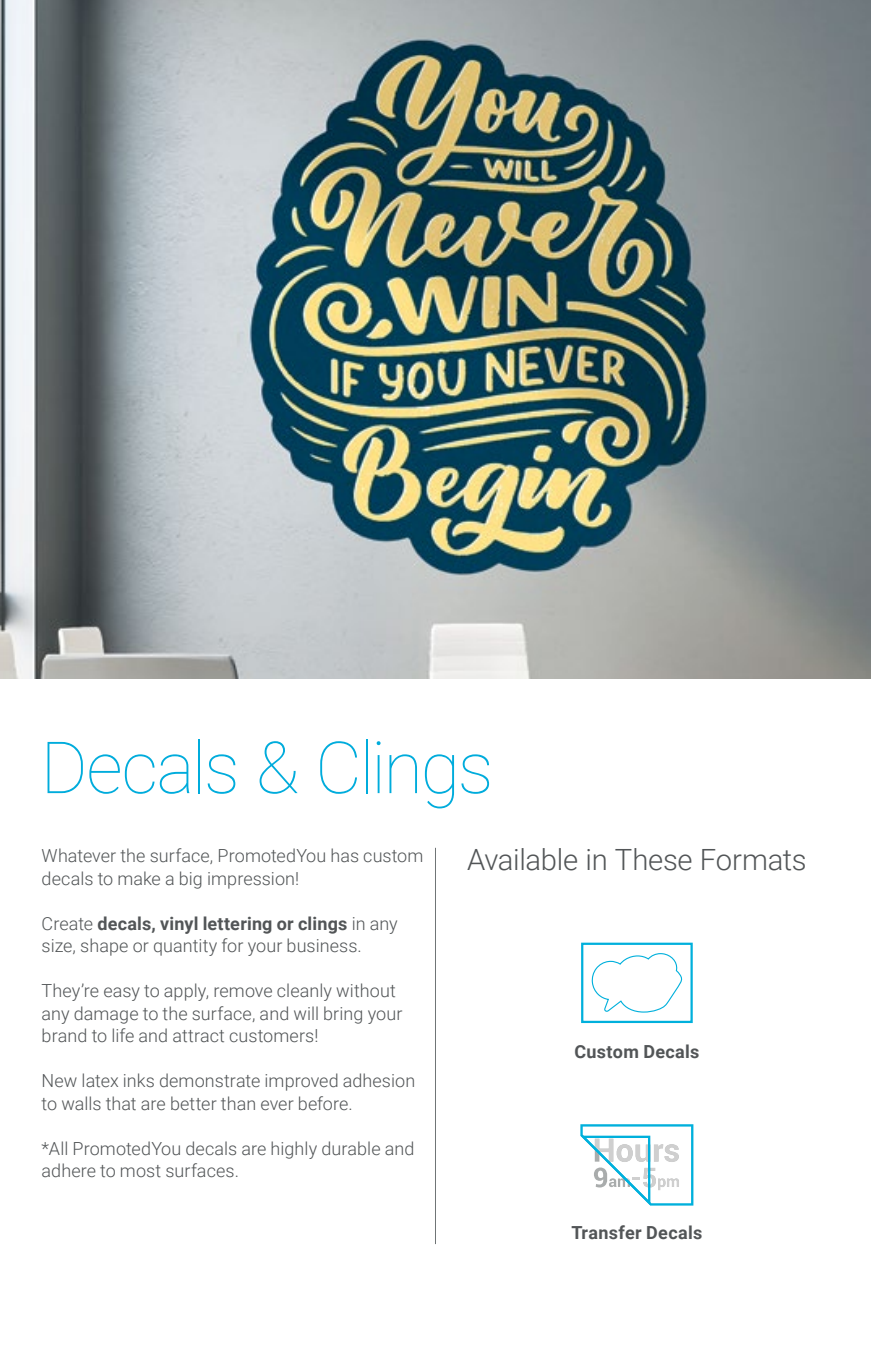
<style>
.page{position:relative;width:871px;height:1357px;background:#fff}
.page>*{position:absolute;margin:0;border:0;box-sizing:border-box;transform-origin:0 0}
.t1{font:100 72px "Roboto";letter-spacing:-.035em;color:#00acdc}
.t2{font:300 29.25px "Roboto";letter-spacing:-.01em;color:#525557}
.t3{font:300 18px/22.5px "Roboto";letter-spacing:.005em;color:#525557}
.t4{font:700 18px "Roboto";letter-spacing:.02em;color:#525557}
.s1{font-weight:700}
</style>
<div class="page">
<img style="left:0;top:0;width:871px;height:678px">
<svg style="left:580px;top:1124px;width:113px;height:81px"></svg>
<div style="left:581px;top:942px;width:112px;height:81px;background:#fff;border:2px solid #00b0dc"></div>
<svg style="left:591px;top:953px;width:92px;height:60px"></svg>
<hr style="left:435px;top:848px;width:1px;height:396px;background:#707576">
<h1 class="t1" style="left:40px;top:717px;width:454px">Decals &amp; Clings</h1>
<p class="t3" style="left:42px;top:844px;width:383px">Whatever the surface, PromotedYou has custom decals to make a big impression!</p>
<p class="t3" style="left:42px;top:911px;width:358px">Create <span class="s1">decals, vinyl lettering or clings</span> in any size, shape or quantity for your business.</p>
<p class="t3" style="left:42px;top:979px;width:362px">They’re easy to apply, remove cleanly without any damage to the surface, and will bring your brand to life and attract customers!</p>
<p class="t3" style="left:42px;top:1069px;width:375px">New latex inks demonstrate improved adhesion to walls that are better than ever before.</p>
<p class="t3" style="left:42px;top:1136px;width:374px">*All PromotedYou decals are highly durable and adhere to most surfaces.</p>
<h2 class="t2" style="left:467px;top:839px;width:341px">Available in These Formats</h2>
<p class="t4" style="left:574px;top:1039px;width:127px">Custom Decals</p>
<p class="t4" style="left:571px;top:1219px;width:132px">Transfer Decals</p>
</div>
